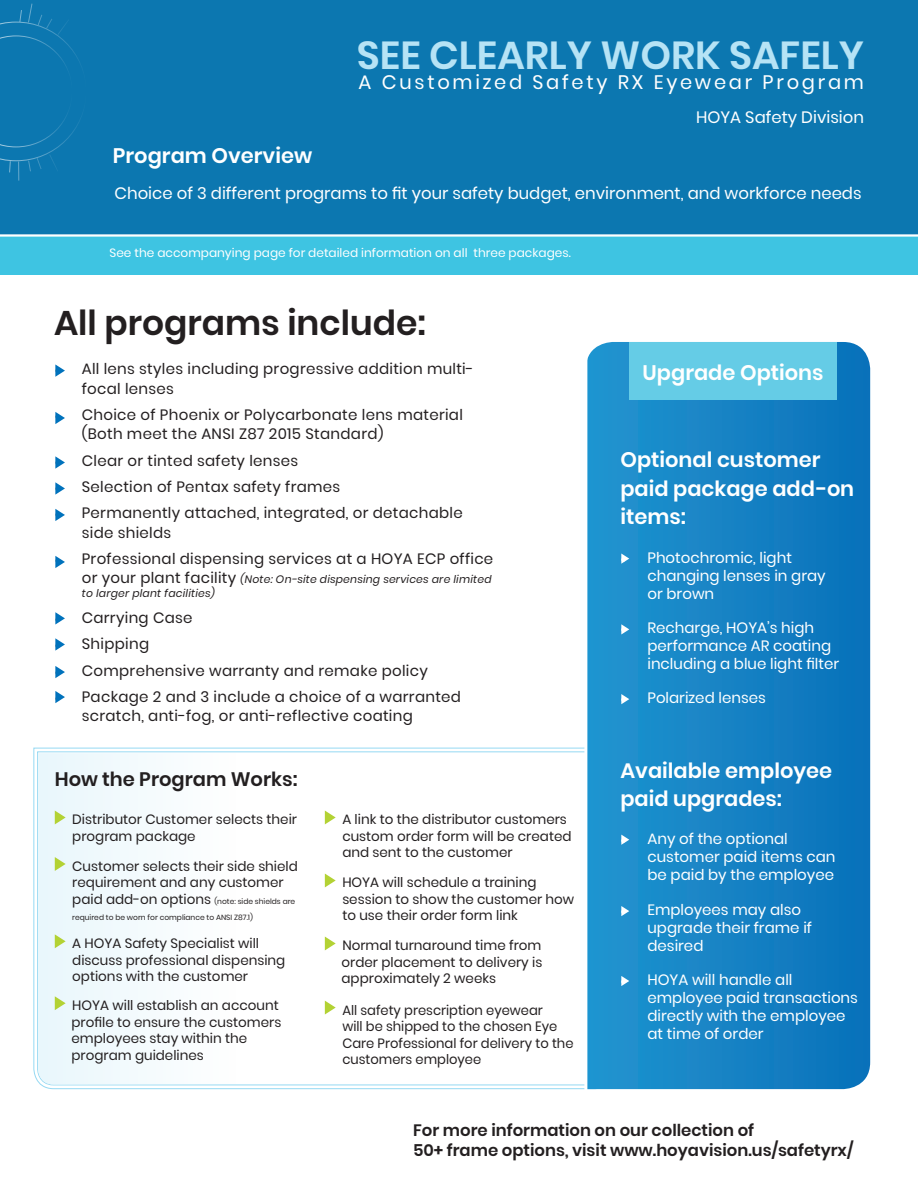
<style>
.page{position:relative;width:918px;height:1188px;background:#fff}
.page>*{position:absolute;margin:0;border:0;box-sizing:border-box;transform-origin:0 0}
.t1{font:600 39px "Poppins";color:#b6e3f5}
.t2{font:600 34.5px "Poppins";color:#231f20}
.t3{font:600 21px/28.5px "Poppins";color:#fff}
.t4{font:19.5px "Poppins";letter-spacing:.14em;color:#fff}
.t5{font:600 19.5px "Poppins";color:#231f20}
.t6{font:16.5px "Poppins";color:#fff}
.t7{font:600 16.5px/19.5px "Poppins";color:#231f20}
.t8{font:15px/19.5px "Poppins";letter-spacing:.02em;color:#231f20}
.t9{font:15px/18px "Poppins";color:#fff}
.t10{font:13.5px/16.5px "Poppins";color:#231f20}
.t11{font:12px "Poppins";color:#fff}
.t12{font:italic 10.8px/13.5px "Poppins";letter-spacing:.02em;color:#231f20}
.t13{font:7.5px "Poppins";color:#231f20}
.s1{font-family:"Minion Pro"}
.s2{font-style:normal;font-size:15px}
.s3{font-size:13.5px}
</style>
<div class="page">
<div style="left:0;top:0;width:918px;height:234px;background:#0c77b0"></div>
<div style="left:0;top:236px;width:918px;height:39px;background:#3ec4e2"></div>
<svg style="left:33px;top:747px;width:551px;height:342px"></svg>
<svg style="left:37px;top:751px;width:547px;height:335px"></svg>
<svg style="left:587px;top:342px;width:283px;height:747px;background:#1683c4"></svg>
<div style="left:629px;top:342px;width:208px;height:57px;background:#65cce6"></div>
<svg style="left:38px;top:753px;width:334px;height:332px"></svg>
<svg style="left:55px;top:811px;width:11px;height:13px"></svg>
<svg style="left:55px;top:857px;width:11px;height:14px"></svg>
<svg style="left:55px;top:934px;width:11px;height:14px"></svg>
<svg style="left:55px;top:996px;width:11px;height:14px"></svg>
<svg style="left:0;top:3px;width:81px;height:178px"></svg>
<hr style="left:0;top:234px;width:918px;height:3px;background:#fff">
<svg style="left:621px;top:553px;width:8px;height:11px"></svg>
<svg style="left:621px;top:624px;width:8px;height:10px"></svg>
<svg style="left:621px;top:694px;width:8px;height:10px"></svg>
<svg style="left:621px;top:835px;width:8px;height:10px"></svg>
<svg style="left:621px;top:906px;width:8px;height:10px"></svg>
<svg style="left:621px;top:976px;width:8px;height:10px"></svg>
<svg style="left:55px;top:364px;width:10px;height:13px"></svg>
<svg style="left:55px;top:412px;width:10px;height:12px"></svg>
<svg style="left:55px;top:456px;width:10px;height:13px"></svg>
<svg style="left:55px;top:482px;width:10px;height:13px"></svg>
<svg style="left:55px;top:509px;width:10px;height:12px"></svg>
<svg style="left:55px;top:556px;width:10px;height:12px"></svg>
<svg style="left:55px;top:612px;width:10px;height:13px"></svg>
<svg style="left:55px;top:638px;width:10px;height:13px"></svg>
<svg style="left:55px;top:666px;width:10px;height:12px"></svg>
<svg style="left:55px;top:691px;width:10px;height:12px"></svg>
<h1 class="t1" style="left:357px;top:33px;width:509px">SEE CLEARLY WORK SAFELY</h1>
<h3 class="t4" style="left:359px;top:70px;width:507px">A Customized Safety RX Eyewear Program</h3>
<p class="t6" style="left:696px;top:108px;width:169px">HOYA Safety Division</p>
<h3 class="t3" style="left:113px;top:142px;width:201px">Program Overview</h3>
<p class="t6" style="left:114px;top:183px;width:749px">Choice of 3 different programs to fit your safety budget, environment, and workforce needs</p>
<p class="t11" style="left:110px;top:246px;width:463px">See the accompanying page for detailed information on all three packages.</p>
<h2 class="t2" style="left:54px;top:303px;width:373px">All programs include:</h2>
<p class="t8" style="left:82px;top:359px;width:393px;text-indent:-27px"><span class="s1">•</span> All lens styles including progressive addition multi&shy;focal lenses</p>
<p class="t8" style="left:82px;top:405px;width:383px;text-indent:-27px"><span class="s1">•</span> Choice of Phoenix or Polycarbonate lens material (Both meet the ANSI Z87 2015 Standard)</p>
<p class="t8" style="left:55px;top:451px;width:245px"><span class="s1">•</span> Clear or tinted safety lenses</p>
<p class="t8" style="left:55px;top:477px;width:287px"><span class="s1">•</span> Selection of Pentax safety frames</p>
<p class="t8" style="left:82px;top:503px;width:383px;text-indent:-27px"><span class="s1">•</span> Permanently attached, integrated, or detachable side shields</p>
<p class="t8" style="left:55px;top:549px;width:440px"><span class="s1">•</span> Professional dispensing services at a HOYA ECP office</p>
<p class="t12" style="left:82px;top:573px;width:411px"><span class="s2">or your plant facility</span> (Note: On-site dispensing services are limited to larger plant facilities)</p>
<p class="t8" style="left:55px;top:608px;width:139px"><span class="s1">•</span> Carrying Case</p>
<p class="t8" style="left:55px;top:634px;width:96px"><span class="s1">•</span> Shipping</p>
<p class="t8" style="left:55px;top:661px;width:375px"><span class="s1">•</span> Comprehensive warranty and remake policy</p>
<p class="t8" style="left:82px;top:687px;width:381px;text-indent:-27px"><span class="s1">•</span> Package 2 and 3 include a choice of a warranted scratch, anti-fog, or anti-reflective coating</p>
<h3 class="t5" style="left:55px;top:767px;width:244px">How the Program Works:</h3>
<p class="t10" style="left:72px;top:812px;width:226px">Distributor Customer selects their program package</p>
<p class="t10" style="left:72px;top:858px;width:227px">Customer selects their side shield requirement and any customer</p>
<p class="t13" style="left:72px;top:897px;width:224px"><span class="s3">paid add-on options</span> (note: side shields are</p>
<p class="t13" style="left:72px;top:913px;width:182px">required to be worn for compliance to ANSI Z87.1)</p>
<p class="t10" style="left:72px;top:935px;width:215px">A HOYA Safety Specialist will discuss professional dispensing options with the customer</p>
<p class="t10" style="left:71px;top:997px;width:211px">HOYA will establish an account profile to ensure the customers employees stay within the program guidelines</p>
<p class="t10" style="left:342px;top:812px;width:231px">A link to the distributor customers custom order form will be created and sent to the customer</p>
<p class="t10" style="left:342px;top:875px;width:233px">HOYA will schedule a training session to show the customer how to use their order form link</p>
<p class="t10" style="left:342px;top:938px;width:202px;text-align:justify">Normal turnaround time from order placement to delivery is approximately 2 weeks</p>
<p class="t10" style="left:342px;top:1002px;width:233px">All safety prescription eyewear<br>will be shipped to the chosen Eye<br>Care Professional for delivery to the customers employee</p>
<h3 class="t3" style="left:643px;top:358px;width:182px">Upgrade Options</h3>
<h3 class="t3" style="left:620px;top:446px;width:235px">Optional customer paid package add-on items:</h3>
<p class="t9" style="left:647px;top:548px;width:180px;text-indent:-27px"><span class="s1">•</span> Photochromic, light changing lenses in gray or brown</p>
<p class="t9" style="left:647px;top:619px;width:193px;text-indent:-27px"><span class="s1">•</span> Recharge, HOYA’s high performance AR coating including a blue light filter</p>
<p class="t9" style="left:620px;top:689px;width:147px"><span class="s1">•</span> Polarized lenses</p>
<h3 class="t3" style="left:620px;top:756px;width:213px">Available employee paid upgrades:</h3>
<p class="t9" style="left:647px;top:830px;width:190px;text-indent:-27px"><span class="s1">•</span> Any of the optional customer paid items can be paid by the employee</p>
<p class="t9" style="left:647px;top:900px;width:166px;text-indent:-27px"><span class="s1">•</span> Employees may also upgrade their frame if desired</p>
<p class="t9" style="left:647px;top:971px;width:212px;text-indent:-27px"><span class="s1">•</span> HOYA will handle all employee paid transactions directly with the employee at time of order</p>
<p class="t7" style="left:413px;top:1121px;width:442px">For more information on our collection of<br>50+ frame options, visit www.hoyavision.us/safetyrx/</p>
</div>
